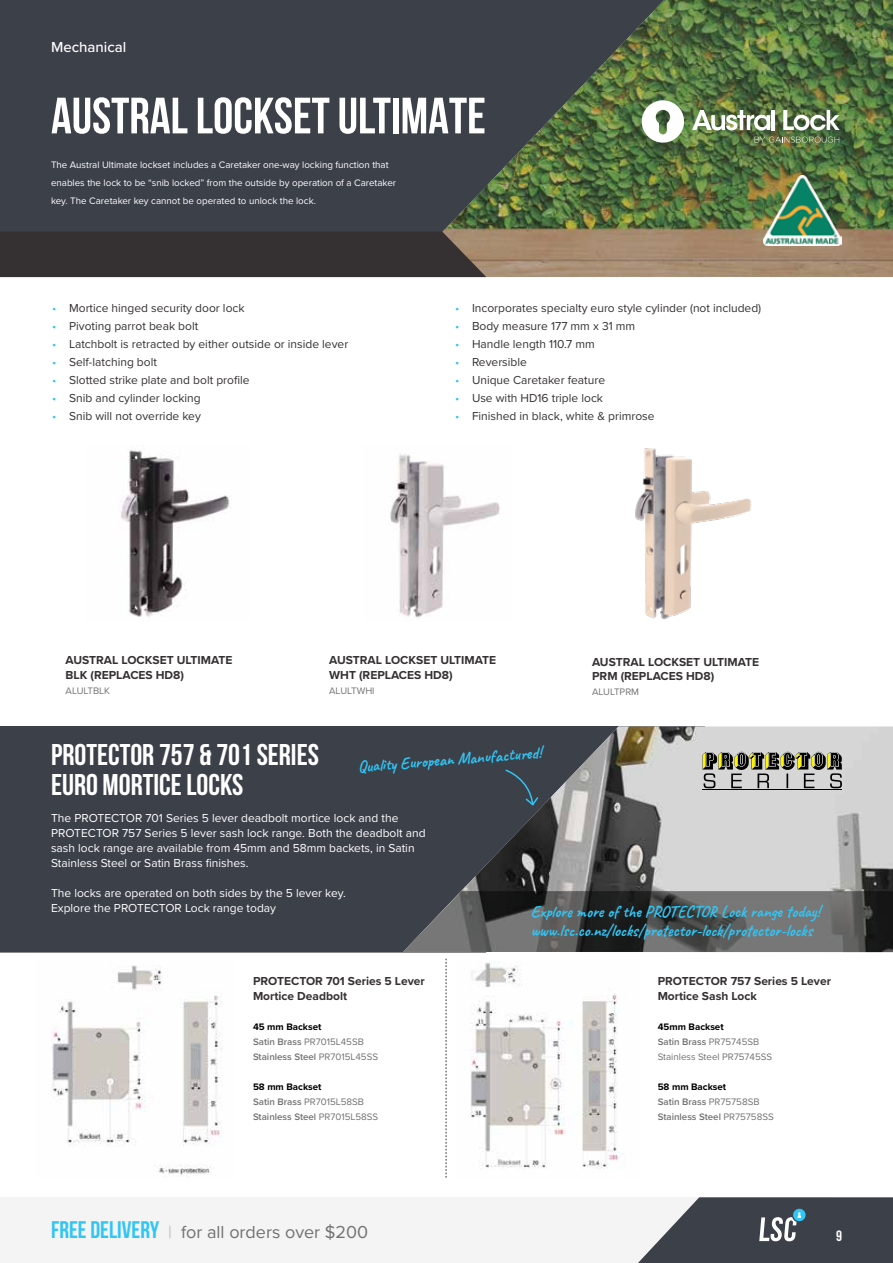
<style>
.page{position:relative;width:893px;height:1263px;background:#fff}
.page>*{position:absolute;margin:0;border:0;box-sizing:border-box;transform-origin:0 0}
.t1{font:700 51px "Bebas Neue";color:#fff}
.t2{font:700 30px/30px "Bebas Neue";color:#fff}
.t3{font:18px "Proxima Nova";color:#727272}
.t4{font:700 16.5px/19.5px "Caveat";color:#32c5f4}
.t5{font:500 15px "Proxima Nova";color:#fff}
.t6{font:700 15px "Bebas Neue";color:#fff}
.t7{font:12px "Proxima Nova";color:#353132}
.t8{font:12px/15px "Proxima Nova";color:#fff}
.t9{font:700 12px/14.4px "Proxima Nova";color:#353132}
.t10{font:9.75px/18px "Proxima Nova";color:#fff}
.t11{font:600 9.75px/15px "Proxima Nova";color:#727272}
.t12{font:9.75px/15px "Proxima Nova";color:#727272}
.s1{color:#32c5f4}
.s2{font-weight:700;color:#000}
.s3{font-weight:400}
.s4{font-family:"Bebas Neue";font-weight:700;font-size:24px;color:#32c5f4}
.s5{color:#bcbec0}
.s6{font-weight:700;color:#000101}
.s7{font-weight:600}
</style>
<div class="page">
<div style="left:0;top:1197px;width:830px;height:66px;background:#f4f4f4"></div>
<svg style="left:638px;top:1197px;width:255px;height:66px"></svg>
<svg style="left:446px;top:959px;width:1px;height:219px"></svg>
<div style="left:0;top:0;width:893px;height:276px;background:#3b4049"></div>
<img style="left:442px;top:0;width:451px;height:277px">
<div style="left:0;top:232px;width:486px;height:45px;background:#353132"></div>
<img style="left:120px;top:450px;width:110px;height:167px">
<img style="left:390px;top:454px;width:110px;height:164px">
<img style="left:635px;top:448px;width:117px;height:172px">
<svg style="left:692px;top:110px;width:78px;height:20px"></svg>
<hr style="left:772px;top:110px;width:3px;height:20px;background:#fff">
<svg style="left:783px;top:110px;width:56px;height:20px"></svg>
<svg style="left:642px;top:100px;width:42px;height:43px"></svg>
<svg style="left:755px;top:137px;width:84px;height:6px"></svg>
<img style="left:763px;top:176px;width:79px;height:69px">
<div style="left:0;top:726px;width:705px;height:226px;background:#3b4049"></div>
<img style="left:461px;top:726px;width:432px;height:165px">
<svg style="left:702px;top:752px;width:140px;height:36px"></svg>
<hr style="left:702px;top:790px;width:140px;height:1px;background:#000">
<svg style="left:403px;top:891px;width:490px;height:61px"></svg>
<img style="left:470px;top:962px;width:153px;height:207px">
<img style="left:50px;top:965px;width:173px;height:211px">
<svg style="left:505px;top:769px;width:35px;height:38px"></svg>
<p class="t5" style="left:51px;top:35px;width:77px">Mechanical</p>
<h1 class="t1" style="left:51px;top:88px;width:436px">AUSTRAL LOCKSET ULTIMATE</h1>
<p class="t10" style="left:51px;top:155px;width:347px">The Austral Ultimate lockset includes a Caretaker one-way locking function that enables the lock to be “snib locked” from the outside by operation of a Caretaker key. The Caretaker key cannot be operated to unlock the lock.</p>
<p class="t7" style="left:52px;top:299px;width:194px"><span class="s1">•</span> Mortice hinged security door lock</p>
<p class="t7" style="left:52px;top:317px;width:148px"><span class="s1">•</span> Pivoting parrot beak bolt</p>
<p class="t7" style="left:52px;top:335px;width:298px"><span class="s1">•</span> Latchbolt is retracted by either outside or inside lever</p>
<p class="t7" style="left:52px;top:353px;width:106px"><span class="s1">•</span> Self-latching bolt</p>
<p class="t7" style="left:52px;top:371px;width:199px"><span class="s1">•</span> Slotted strike plate and bolt profile</p>
<p class="t7" style="left:52px;top:389px;width:150px"><span class="s1">•</span> Snib and cylinder locking</p>
<p class="t7" style="left:52px;top:407px;width:150px"><span class="s1">•</span> Snib will not override key</p>
<p class="t7" style="left:455px;top:299px;width:308px"><span class="s1">•</span> Incorporates specialty euro style cylinder (not included)</p>
<p class="t7" style="left:455px;top:317px;width:182px"><span class="s1">•</span> Body measure 177 mm x 31 mm</p>
<p class="t7" style="left:455px;top:335px;width:141px"><span class="s1">•</span> Handle length 110.7 mm</p>
<p class="t7" style="left:455px;top:353px;width:73px"><span class="s1">•</span> Reversible</p>
<p class="t7" style="left:455px;top:371px;width:152px"><span class="s1">•</span> Unique Caretaker feature</p>
<p class="t7" style="left:455px;top:389px;width:150px"><span class="s1">•</span> Use with HD16 triple lock</p>
<p class="t7" style="left:455px;top:407px;width:201px"><span class="s1">•</span> Finished in black, white &amp; primrose</p>
<p class="t9" style="left:66px;top:653px;width:168px">AUSTRAL LOCKSET ULTIMATE<br>BLK (REPLACES HD8)</p>
<p class="t12" style="left:66px;top:682px;width:46px">ALULTBLK</p>
<p class="t9" style="left:329px;top:653px;width:168px">AUSTRAL LOCKSET ULTIMATE<br>WHT (REPLACES HD8)</p>
<p class="t12" style="left:329px;top:683px;width:47px">ALULTWHI</p>
<p class="t9" style="left:592px;top:654px;width:168px">AUSTRAL LOCKSET ULTIMATE<br>PRM (REPLACES HD8)</p>
<p class="t12" style="left:592px;top:684px;width:49px">ALULTPRM</p>
<h2 class="t2" style="left:51px;top:739px;width:269px">PROTECTOR 757 &amp; 701 SERIES<br>EURO MORTICE LOCKS</h2>
<p class="t8" style="left:51px;top:810px;width:376px">The PROTECTOR 701 Series 5 lever deadbolt mortice lock and the PROTECTOR 757 Series 5 lever sash lock range. Both the deadbolt and sash lock range are available from 45mm and 58mm backets, in Satin Stainless Steel or Satin Brass finishes.</p>
<p class="t8" style="left:51px;top:885px;width:296px">The locks are operated on both sides by the 5 lever key.<br>Explore the PROTECTOR Lock range today</p>
<h3 class="t4" style="left:357px;top:758px;width:185px;rotate:-5deg">Quality European Manufactured!</h3>
<h3 class="t4" style="left:531px;top:901px;width:291px">Explore more of the PROTECTOR Lock range today! www.lsc.co.nz/locks/protector-lock/protector-locks</h3>
<p class="t9" style="left:253px;top:974px;width:173px;line-height:15px">PROTECTOR 701 Series 5 Lever<br>Mortice Deadbolt</p>
<p class="t11" style="left:253px;top:1019px;width:127px"><span class="s2">45 mm Backset<br></span>Satin Brass <span class="s3">PR7015L45SB<br></span>Stainless Steel <span class="s3">PR7015L45SS</span></p>
<p class="t11" style="left:253px;top:1079px;width:127px"><span class="s2">58 mm Backset<br></span>Satin Brass <span class="s3">PR7015L58SB<br></span>Stainless Steel <span class="s3">PR7015L58SS</span></p>
<h3 class="t3" style="left:51px;top:1219px;width:318px"><span class="s4">FREE DELIVERY</span> <span class="s5">|</span> for all orders over $200</h3>
<p class="t9" style="left:658px;top:974px;width:175px">PROTECTOR 757 Series 5 Lever<br>Mortice Sash Lock</p>
<p class="t12" style="left:658px;top:1019px;width:116px"><span class="s6">45mm Backset<br></span><span class="s7">Satin Brass</span> PR75745SB<br>Stainless Steel PR75745SS</p>
<p class="t11" style="left:658px;top:1079px;width:118px"><span class="s6">58 mm Backset<br></span>Satin Brass <span class="s3">PR75758SB<br></span>Stainless Steel <span class="s3">PR75758SS</span></p>
<p class="t6" style="left:836px;top:1228px;width:7px">9</p>
</div>
